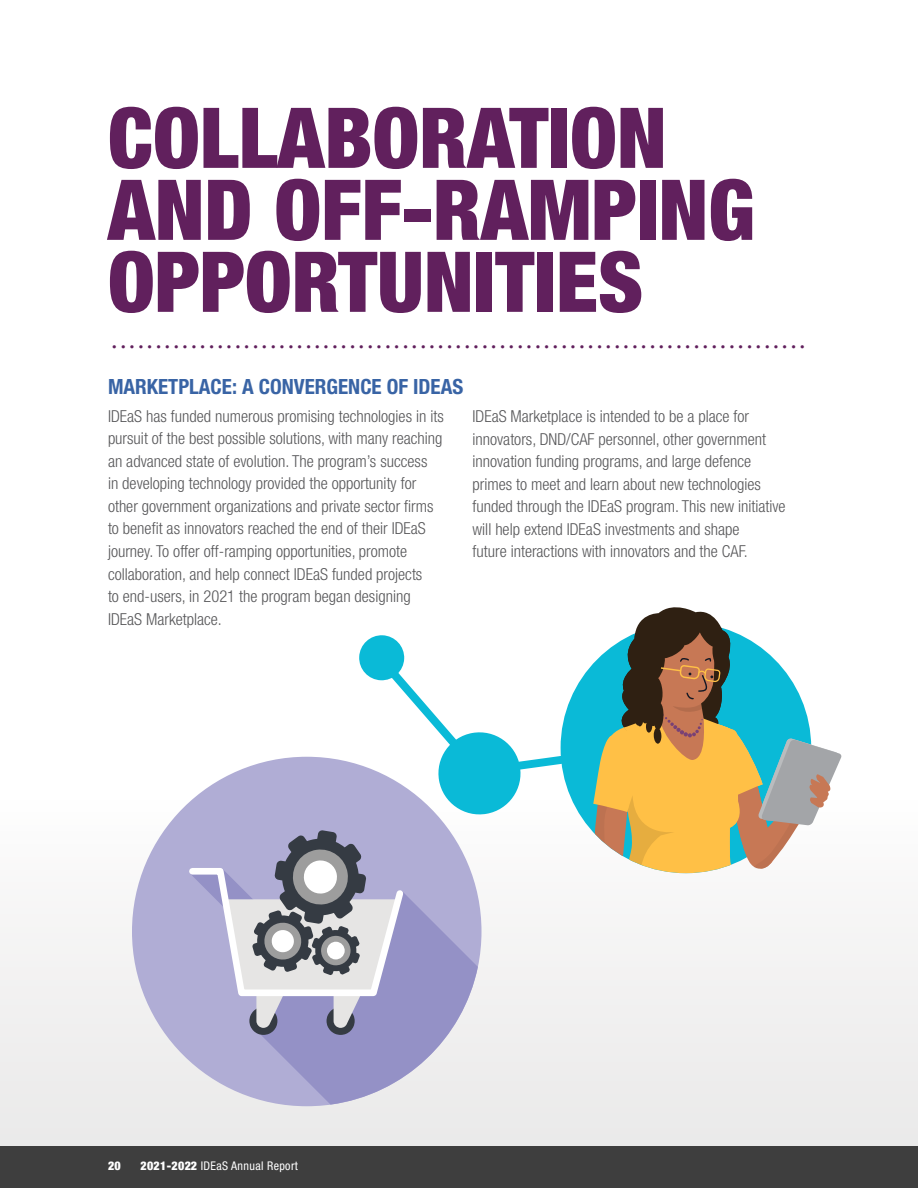
<style>
.page{position:relative;width:918px;height:1188px;background:#fff}
.page>*{position:absolute;margin:0;border:0;box-sizing:border-box;transform-origin:0 0}
.t1{font:900 condensed 84px/72px "Helvetica Neue LT Std";color:#61205d}
.t2{font:700 condensed 21px "Helvetica Neue LT Std";color:#3964a5}
.t3{font:300 condensed 16.5px/22.5px "Helvetica Neue LT Std";color:#58585a}
.t4{font:condensed 12px "Helvetica Neue LT Std";letter-spacing:.03em;color:#fff}
.t5{font:900 condensed 12px "Helvetica Neue LT Std";color:#fff}
.t6{font:condensed 9px "Helvetica Neue LT Std";color:#61205d}
.s1{font-weight:900}
</style>
<div class="page">
<div style="left:0;top:662px;width:918px;height:526px;background:linear-gradient(to bottom,#fff,#e8e7e7)"></div>
<div style="left:132px;top:757px;width:350px;height:349px;background:#b0add5;border-radius:50%"></div>
<svg style="left:252px;top:1035px;width:226px;height:70px"></svg>
<svg style="left:186px;top:607px;width:656px;height:428px"></svg>
<div style="left:321px;top:935px;width:30px;height:31px;background:#9d9d9d;border-radius:50%"></div>
<div style="left:327px;top:941px;width:18px;height:19px;background:#fff;border-radius:50%"></div>
<div style="left:0;top:1146px;width:918px;height:42px;background:#3e3e3e"></div>
<h1 class="t1" style="left:108px;top:101px;width:648px">COLLABORATION<br>AND OFF-RAMPING<br>OPPORTUNITIES</h1>
<p class="t6" style="left:112px;top:342px;width:694px">• • • • • • • • • • • • • • • • • • • • • • • • • • • • • • • • • • • • • • • • • • • • • • • • • • • • • • • • • • • • • • • • • • • • • • • • • • • • • • •</p>
<p class="t2" style="left:108px;top:374px;width:357px">MARKETPLACE: A CONVERGENCE OF IDEAS</p>
<p class="t3" style="left:108px;top:405px;width:337px">IDEaS has funded numerous promising technologies in its pursuit of the best possible solutions, with many reaching an advanced state of evolution. The program’s success<br>in developing technology provided the opportunity for other government organizations and private sector firms to benefit as innovators reached the end of their IDEaS journey. To offer off-ramping opportunities, promote collaboration, and help connect IDEaS funded projects<br>to end-users, in 2021 the program began designing IDEaS Marketplace.</p>
<p class="t3" style="left:473px;top:405px;width:315px">IDEaS Marketplace is intended to be a place for innovators, DND/CAF personnel, other government innovation funding programs, and large defence primes to meet and learn about new technologies funded through the IDEaS program. This new initiative will help extend IDEaS investments and shape<br>future interactions with innovators and the CAF.</p>
<p class="t5" style="left:108px;top:1158px;width:14px">20</p>
<p class="t4" style="left:140px;top:1159px;width:159px"><span class="s1">2021-2022</span> IDEaS Annual Report</p>
</div>
